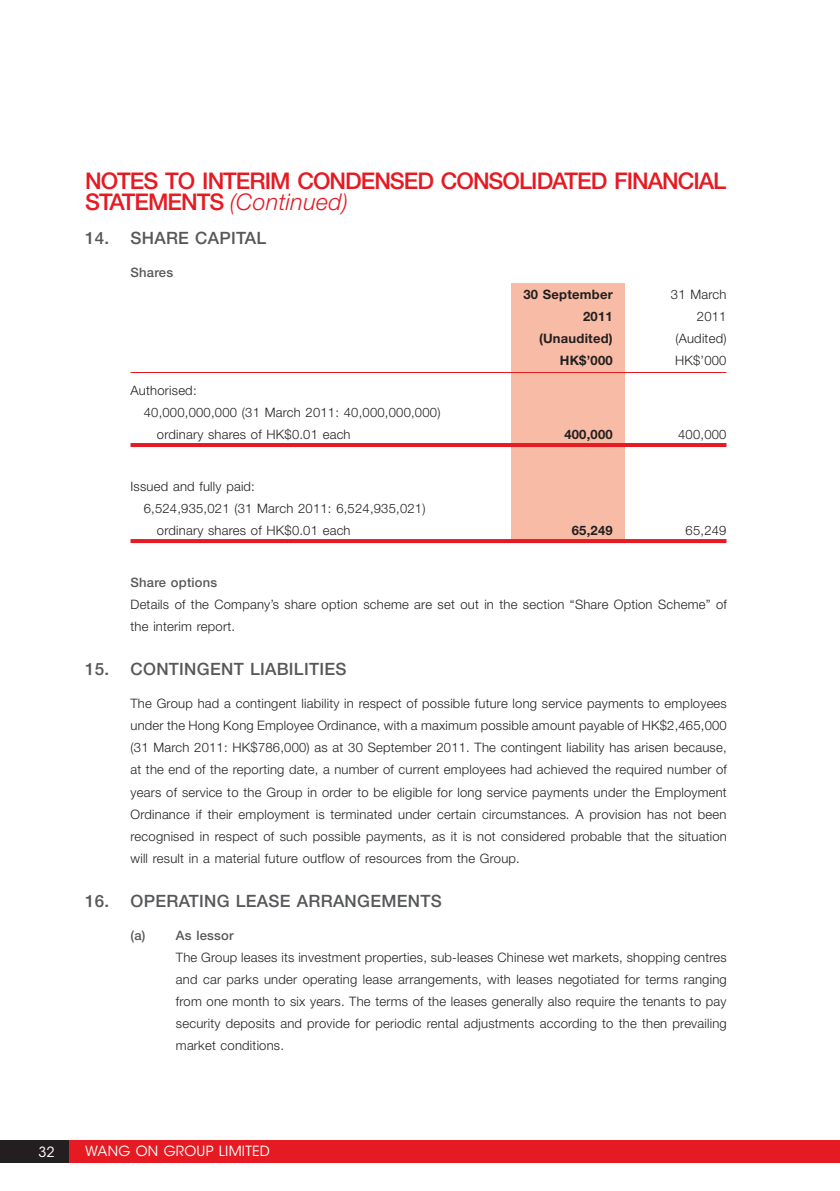
<style>
.page{position:relative;width:840px;height:1191px;background:#fff}
.page>*{position:absolute;margin:0;border:0;box-sizing:border-box;transform-origin:0 0}
.t1{font:500 23px "Helvetica Neue LT Std";letter-spacing:-.045em;color:#e51a23}
.t2{font:italic 300 23px "Helvetica Neue LT Std";letter-spacing:.015em;color:#e51a23}
.t3{font:500 17px "Helvetica Neue LT Std";letter-spacing:.015em;color:#57585a}
.t4{font:14px "ITC Avant Garde Std";letter-spacing:.015em;color:#fff}
.t5{font:300 13px/22px "Helvetica Neue LT Std";letter-spacing:.015em;color:#231f20;text-align:justify}
.t6{font:700 13px "Helvetica Neue LT Std";letter-spacing:.015em;color:#231f20}
.t7{font:500 13px "Helvetica Neue LT Std";letter-spacing:.015em;color:#57585a}
</style>
<div class="page">
<div style="left:0;top:1140px;width:839px;height:22px;background:#e51a23"></div>
<div style="left:0;top:1140px;width:68px;height:22px;background:#231f20"></div>
<svg style="left:839px;top:1140px;width:1px;height:22px"></svg>
<div style="left:510px;top:283px;width:114px;height:257px;background:#f8bba5"></div>
<hr style="left:130px;top:372px;width:596px;height:1px;background:#e51a23">
<hr style="left:130px;top:443px;width:596px;height:4px;background:#e51a23">
<svg style="left:130px;top:539px;width:596px;height:4px;background:#e51d26"></svg>
<h1 class="t1" style="left:85px;top:167px;width:31px">NOTES</h1>
<h1 class="t1" style="left:165px;top:167px;width:164px">TO INTERIM CONDENSED</h1>
<h1 class="t1" style="left:440px;top:167px;width:15px">CONSOLID</h1>
<h1 class="t1" style="left:552px;top:167px;width:28px">ATED</h1>
<h1 class="t1" style="left:614px;top:167px;width:106px">FINANCIAL</h1>
<h1 class="t1" style="left:85px;top:188px;width:97px">STATE MENTS</h1>
<h1 class="t2" style="left:230px;top:188px;width:120px">(Continued)</h1>
<h2 class="t3" style="left:85px;top:227px;width:183px">14. SHARE CAPITAL</h2>
<p class="t7" style="left:130px;top:264px;width:44px">SHARES</p>
<p class="t6" style="left:523px;top:286px;width:91px">30 September</p>
<p class="t5" style="left:670px;top:283px;width:57px">31 March</p>
<p class="t6" style="left:583px;top:308px;width:31px">2011</p>
<p class="t5" style="left:696px;top:305px;width:31px">2011</p>
<p class="t6" style="left:538px;top:330px;width:75px">(Unaudited)</p>
<p class="t5" style="left:675px;top:327px;width:53px">(Audited)</p>
<p class="t6" style="left:559px;top:352px;width:54px">HK$’000</p>
<p class="t5" style="left:674px;top:349px;width:53px">HK$’000</p>
<p class="t5" style="left:130px;top:379px;width:68px">Authorised:</p>
<p class="t5" style="left:144px;top:401px;width:298px">40,000,000,000 (31 March 2011: 40,000,000,000)</p>
<p class="t5" style="left:157px;top:423px;width:195px">ordinary shares of HK$0. 01 each</p>
<p class="t6" style="left:564px;top:426px;width:50px">400,000</p>
<p class="t5" style="left:677px;top:423px;width:50px">400,000</p>
<p class="t5" style="left:130px;top:475px;width:126px">Issued and fully paid:</p>
<p class="t5" style="left:144px;top:497px;width:283px">6,524,935,021 (31 March 2011: 6,524,935,021)</p>
<p class="t5" style="left:157px;top:519px;width:195px">ordinary shares of HK$0. 01 each</p>
<p class="t6" style="left:571px;top:522px;width:42px">65,249</p>
<p class="t5" style="left:685px;top:519px;width:42px">65,249</p>
<p class="t7" style="left:130px;top:574px;width:88px">SHARE OPTIONS</p>
<p class="t5" style="left:130px;top:593px;width:597px">Details of the Company’s share option scheme are set out in the section “Share Option Scheme” of the interim report.</p>
<h2 class="t3" style="left:85px;top:659px;width:263px">15. CONTINGENT LIABILITIES</h2>
<p class="t5" style="left:130px;top:692px;width:597px">The Group had a contingent liability in respect of possible future long service payments to employees under the Hong Kong Employee Ordinance, with a maximum possible amount payable of HK$2,465,000 (31 March 2011: HK$786,000) as at 30 September 2011. The contingent liability has arisen because, at the end of the reporting date, a number of current employees had achieved the required number of years of service to the Group in order to be eligible for long service payments under the Employment Ordinance if their employment is terminated under certain circumstances. A provision has not been recognised in respect of such possible payments, as it is not considered probable that the situation will result in a material future outflow of resources from the Group.</p>
<h2 class="t3" style="left:85px;top:890px;width:225px">16. OPERATING LEASE ARRA</h2>
<h2 class="t3" style="left:344px;top:890px;width:99px">NGEMENTS</h2>
<p class="t7" style="left:130px;top:927px;width:36px">(A) A</p>
<p class="t7" style="left:185px;top:927px;width:50px">S LESSOR</p>
<p class="t5" style="left:176px;top:946px;width:552px">The Group leases its investment properties, sub-leases Chinese wet markets, shopping centres and car parks under operating lease arrangements, with leases negotiated for terms ranging from one month to six years. The terms of the leases generally also require the tenants to pay security deposits and provide for periodic rental adjustments according to the then prevailing market conditions.</p>
<p class="t4" style="left:38px;top:1143px;width:18px">32</p>
<p class="t4" style="left:85px;top:1142px;width:186px">WANG ON GROUP LIMITED</p>
</div>
